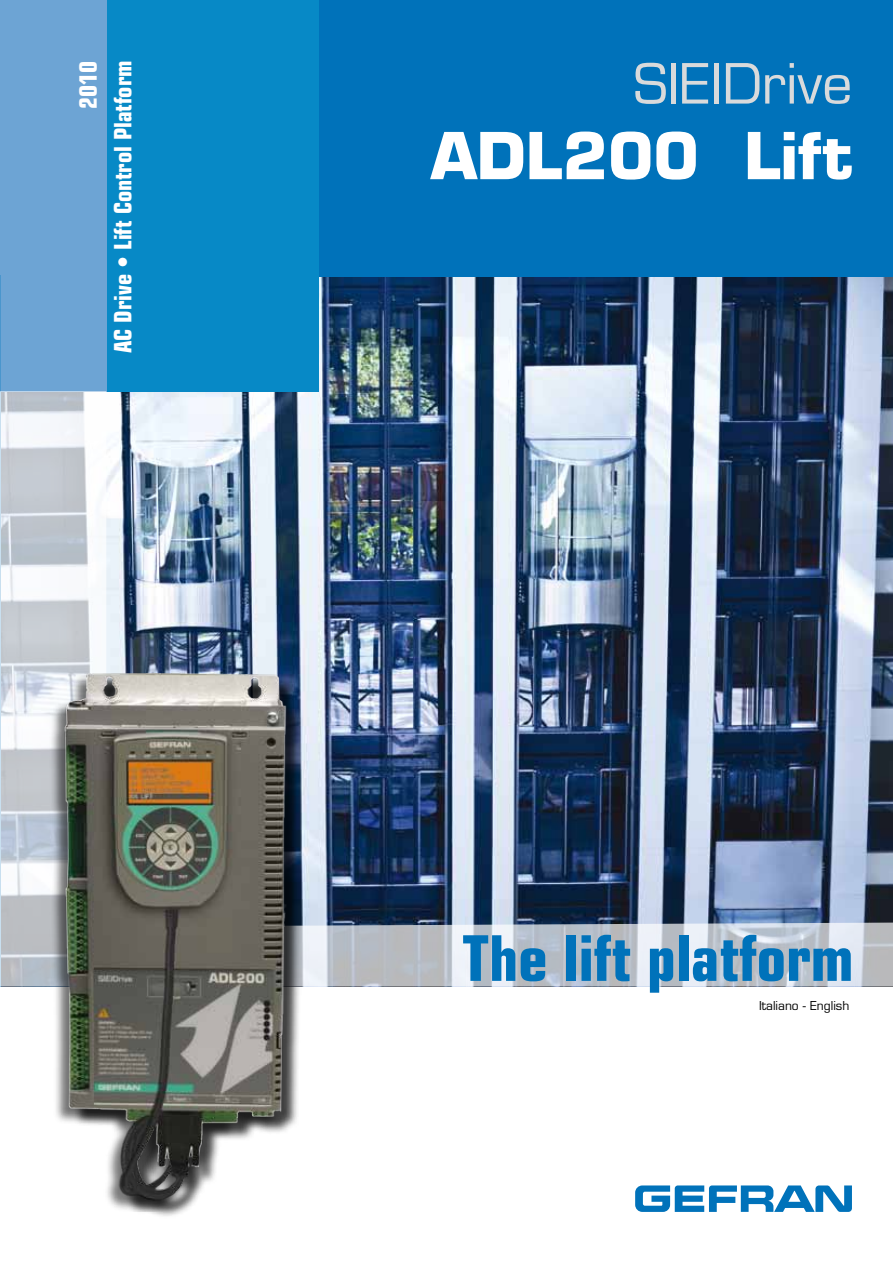
<style>
.page{position:relative;width:893px;height:1263px;background:#fff}
.page>*{position:absolute;margin:0;border:0;box-sizing:border-box;transform-origin:0 0}
.t1{font:700 condensed 63px "Eurostile";color:#0072ba}
.t2{font:700 63px "Eurostile";color:#fff}
.t3{font:54px "Eurostile";color:#d9dadb}
.t4{font:700 condensed 24px "Eurostile";color:#fff}
.t5{font:12px "Eurostile";color:#000}
</style>
<div class="page">
<img style="left:319px;top:276px;width:574px;height:115px">
<div style="left:319px;top:0;width:574px;height:276px;background:#0072ba"></div>
<div style="left:106px;top:0;width:213px;height:391px;background:#0789c6"></div>
<div style="left:0;top:0;width:106px;height:391px;background:#6da4d4"></div>
<svg style="left:635px;top:1185px;width:217px;height:27px"></svg>
<img style="left:0;top:391px;width:893px;height:595px">
<img style="left:43px;top:659px;width:263px;height:553px">
<p class="t4" style="left:74px;top:109px;width:49px;rotate:-90deg">2010</p>
<p class="t4" style="left:108px;top:353px;width:294px;rotate:-90deg">AC Drive • Lift Control Platform</p>
<h2 class="t3" style="left:634px;top:51px;width:220px">SIEIDrive</h2>
<h1 class="t2" style="left:431px;top:117px;width:423px">ADL200 Lift</h1>
<h1 class="t1" style="left:462px;top:920px;width:393px">The lift platform</h1>
<p class="t5" style="left:759px;top:998px;width:92px">Italiano - English</p>
</div>
